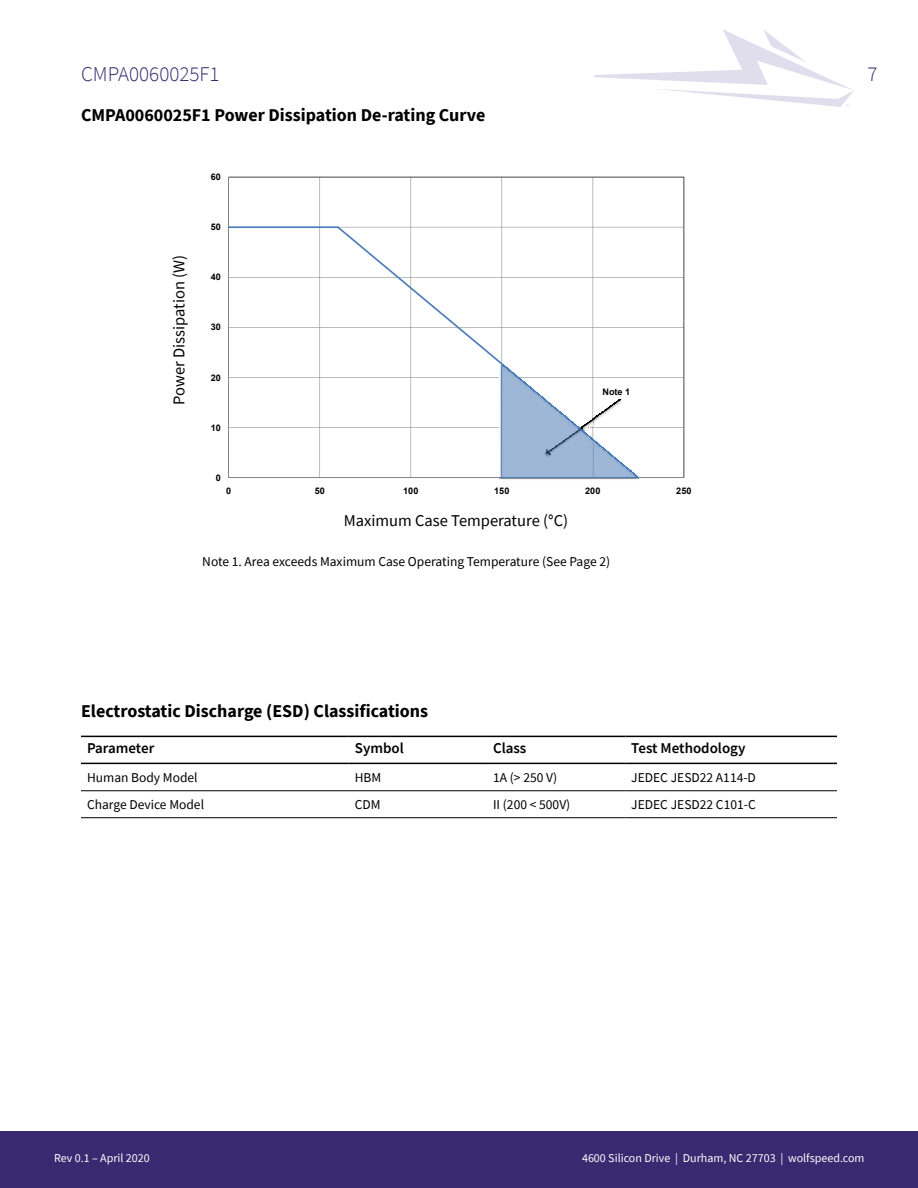
<style>
.page{position:relative;width:918px;height:1188px;background:#fff}
.page>*{position:absolute;margin:0;border:0;box-sizing:border-box;transform-origin:0 0}
.t1{font:300 21px "Source Sans Pro";color:#382970}
.Section{font:700 18px "Source Sans Pro";color:#000}
.t2{font:16.5px "Source Sans Pro";color:#000}
.t3{font:600 15px "Source Sans Pro";color:#000}
.t4{font:13.5px "Source Sans Pro";color:#000}
.t5{font:12px "Source Sans Pro";color:#fff}
.t6{font:700 9px "Arial";letter-spacing:.005em;color:#000}
</style>
<div class="page">
<svg style="left:594px;top:29px;width:259px;height:78px"></svg>
<div style="left:0;top:1131px;width:918px;height:57px;background:#382970"></div>
<hr style="left:81px;top:790px;width:268px;height:1px;background:#000">
<hr style="left:349px;top:790px;width:138px;height:1px;background:#000">
<hr style="left:487px;top:790px;width:138px;height:1px;background:#000">
<hr style="left:625px;top:790px;width:212px;height:1px;background:#000">
<hr style="left:81px;top:817px;width:268px;height:1px;background:#000">
<hr style="left:349px;top:817px;width:138px;height:1px;background:#000">
<hr style="left:487px;top:817px;width:138px;height:1px;background:#000">
<hr style="left:625px;top:817px;width:212px;height:1px;background:#000">
<hr style="left:81px;top:736px;width:268px;height:1px;background:#000">
<hr style="left:349px;top:736px;width:138px;height:1px;background:#000">
<hr style="left:487px;top:736px;width:138px;height:1px;background:#000">
<hr style="left:625px;top:736px;width:212px;height:1px;background:#000">
<hr style="left:81px;top:763px;width:268px;height:1px;background:#000">
<hr style="left:349px;top:763px;width:138px;height:1px;background:#000">
<hr style="left:487px;top:763px;width:138px;height:1px;background:#000">
<hr style="left:625px;top:763px;width:212px;height:1px;background:#000">
<svg style="left:228px;top:176px;width:457px;height:145px"></svg>
<svg style="left:228px;top:321px;width:457px;height:158px"></svg>
<svg style="left:500px;top:365px;width:29px;height:21px"></svg>
<img style="left:500px;top:386px;width:79px;height:42px">
<svg style="left:580px;top:399px;width:42px;height:29px"></svg>
<img style="left:500px;top:428px;width:88px;height:2px">
<img style="left:500px;top:429px;width:86px;height:2px">
<img style="left:500px;top:431px;width:138px;height:49px">
<h1 class="t1" style="left:81px;top:61px;width:140px">CMPA0060025F1</h1>
<h1 class="t1" style="left:867px;top:61px;width:12px">7</h1>
<p class="Section" style="left:81px;top:103px;width:406px">CMPA0060025F1 Power Dissipation De-rating Curve</p>
<p class="t6" style="left:211px;top:171px;width:12px">60</p>
<p class="t2" style="left:169px;top:405px;width:151px;rotate:-90deg">Power Dissipation (W)</p>
<p class="t6" style="left:211px;top:221px;width:12px">50</p>
<p class="t6" style="left:211px;top:271px;width:12px">40</p>
<p class="t6" style="left:211px;top:321px;width:12px">30</p>
<p class="t6" style="left:211px;top:371px;width:12px">20</p>
<p class="t6" style="left:211px;top:421px;width:12px">10</p>
<p class="t6" style="left:603px;top:386px;width:29px">Note 1</p>
<p class="t6" style="left:216px;top:471px;width:7px">0</p>
<p class="t6" style="left:226px;top:485px;width:7px">0</p>
<p class="t6" style="left:315px;top:485px;width:12px">50</p>
<p class="t6" style="left:403px;top:485px;width:17px">100</p>
<p class="t6" style="left:494px;top:485px;width:17px">150</p>
<p class="t6" style="left:585px;top:485px;width:17px">200</p>
<p class="t6" style="left:676px;top:485px;width:17px">250</p>
<p class="t2" style="left:344px;top:510px;width:226px">Maximum Case Temperature (°C)</p>
<p class="t4" style="left:202px;top:553px;width:409px">Note 1. Area exceeds Maximum Case Operating Temperature (See Page 2)</p>
<p class="Section" style="left:81px;top:699px;width:349px">Electrostatic Discharge (ESD) Classifications</p>
<p class="t3" style="left:87px;top:738px;width:69px">Parameter</p>
<p class="t3" style="left:355px;top:738px;width:50px">Symbol</p>
<p class="t3" style="left:493px;top:738px;width:35px">Class</p>
<p class="t3" style="left:631px;top:738px;width:116px">Test Methodology</p>
<p class="t4" style="left:87px;top:769px;width:112px">Human Body Model</p>
<p class="t4" style="left:355px;top:769px;width:28px">HBM</p>
<p class="t4" style="left:493px;top:769px;width:66px">1A (&gt; 250 V)</p>
<p class="t4" style="left:631px;top:769px;width:126px">JEDEC JESD22 A114-D</p>
<p class="t4" style="left:87px;top:796px;width:119px">Charge Device Model</p>
<p class="t4" style="left:355px;top:796px;width:27px">CDM</p>
<p class="t4" style="left:493px;top:796px;width:79px">II (200 &lt; 500V)</p>
<p class="t4" style="left:631px;top:796px;width:126px">JEDEC JESD22 C101-C</p>
<p class="t5" style="left:54px;top:1150px;width:97px">Rev 0.1 – April 2020</p>
<p class="t5" style="left:582px;top:1150px;width:284px">4600 Silicon Drive | Durham, NC 27703 | wolfspeed.com</p>
</div>
